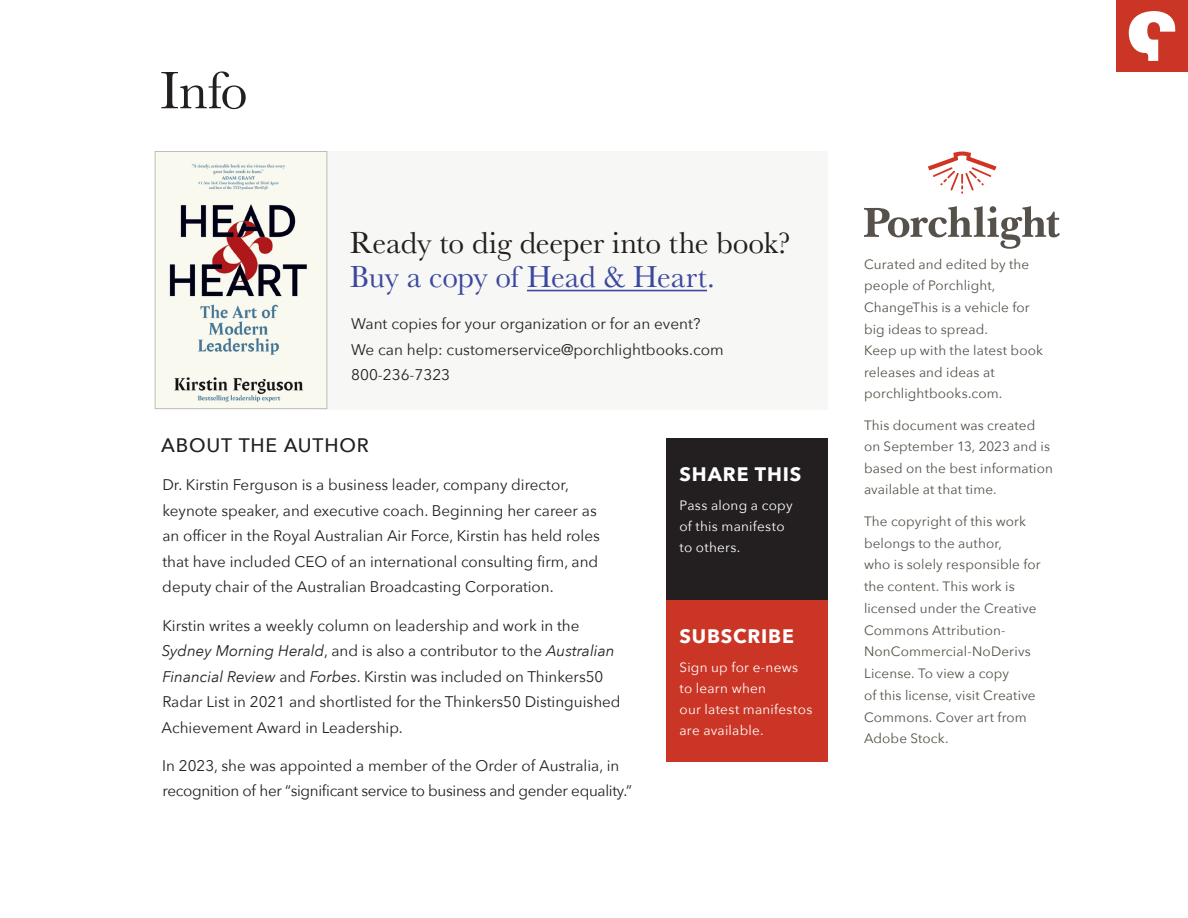
<style>
.page{position:relative;width:1188px;height:918px;background:#fff}
.page>*{position:absolute;margin:0;border:0;box-sizing:border-box;transform-origin:0 0}
.CTP_L1_head_-_bold_intro{font:54.75px "Baskerville";color:#231f20}
.CTP_Info_-_ready_to_dig_deeper{font:31.5px/34.5px "Baskerville";letter-spacing:-.005em;color:#231f20}
.CTP_L3_head{font:700 19.5px "Avenir Next";letter-spacing:.045em;color:#fff}
.CTP_Info_-_author_bio_title{font:500 19.5px "Avenir Next";letter-spacing:.045em;color:#231f20}
.CTP_Info_-_author_bio_title-2{font:15.3px/25.5px "Avenir Next";color:#231f20}
.CTP_Info_-_author_bio_title-3{font:15.3px/25.5px "Avenir Next";letter-spacing:-.02em;color:#231f20}
.CTP_Info_-_author_bio_text{font:15.3px/25.5px "Avenir Next";color:#231f20}
.CTP_share_this_-_subscribe{font:13.5px/21.8px "Avenir Next";letter-spacing:.01em;color:#555149}
.CTP_share_this_-_subscribe-2{font:13.5px/21px "Avenir Next";letter-spacing:.02em;color:#fff}
.s1{color:#3b479d}
.s2{font-style:italic}
</style>
<div class="page">
<div style="left:1116px;top:0;width:72px;height:72px;background:#cb3525"></div>
<svg style="left:1129px;top:11px;width:46px;height:50px"></svg>
<div style="left:318px;top:152px;width:510px;height:258px;background:#f7f7f6"></div>
<hr style="left:527px;top:290px;width:180px;height:1px;background:#3b479d">
<img style="left:157px;top:153px;width:161px;height:254px">
<div style="left:155px;top:151px;width:172px;height:258px;border:1px solid #bdbcb7"></div>
<div style="left:666px;top:600px;width:162px;height:162px;background:#cb3525"></div>
<div style="left:666px;top:438px;width:162px;height:162px;background:#231f20"></div>
<svg style="left:864px;top:206px;width:196px;height:43px"></svg>
<svg style="left:928px;top:152px;width:68px;height:42px"></svg>
<p class="CTP_L1_head_-_bold_intro" style="left:160px;top:56px;width:89px">Info</p>
<p class="CTP_Info_-_ready_to_dig_deeper" style="left:350px;top:226px;width:442px">Ready to dig deeper into the book?<br><span class="s1">Buy a copy of Head &amp; Heart.</span></p>
<p class="CTP_Info_-_author_bio_text" style="left:351px;top:310px;width:374px">Want copies for your organization or for an event?<br>We can help: customerservice@porchlightbooks.com<br>800-236-7323</p>
<p class="CTP_Info_-_author_bio_title" style="left:161px;top:429px;width:209px">ABOUT THE AUTHOR</p>
<p class="CTP_Info_-_author_bio_title-2" style="left:162px;top:472px;width:439px">Dr. Kirstin Ferguson is a business leader, company director, keynote speaker, and executive coach. Beginning her career as an officer in the Royal Australian Air Force, Kirstin has held roles that have included CEO of an international consulting firm, and deputy chair of the Australian Broadcasting Corporation.</p>
<p class="CTP_Info_-_author_bio_title-2" style="left:161px;top:612px;width:461px">Kirstin writes a weekly column on leadership and work in the <span class="s2">Sydney Morning Herald</span>, and is also a contributor to the <span class="s2">Australian Financial Review</span> and <span class="s2">Forbes</span>. Kirstin was included on Thinkers50<br>Radar List in 2021 and shortlisted for the Thinkers50 Distinguished Achievement Award in Leadership.</p>
<p class="CTP_Info_-_author_bio_title-3" style="left:162px;top:752px;width:471px">In 2023, she was appointed a member of the Order of Australia, in recognition of her “significant service to business and gender equality.”</p>
<p class="CTP_L3_head" style="left:680px;top:457px;width:123px">SHARE THIS</p>
<p class="CTP_share_this_-_subscribe-2" style="left:680px;top:494px;width:115px">Pass along a copy of this manifesto to others.</p>
<p class="CTP_L3_head" style="left:680px;top:619px;width:116px">SUBSCRIBE</p>
<p class="CTP_share_this_-_subscribe-2" style="left:680px;top:656px;width:134px">Sign up for e-news to learn when<br>our latest manifestos are available.</p>
<p class="CTP_share_this_-_subscribe" style="left:864px;top:253px;width:181px">Curated and edited by the people of Porchlight,<br>ChangeThis is a vehicle for big ideas to spread.<br>Keep up with the latest book releases and ideas at porchlightbooks.com.</p>
<p class="CTP_share_this_-_subscribe" style="left:864px;top:414px;width:190px">This document was created on September 13, 2023 and is based on the best information available at that time.</p>
<p class="CTP_share_this_-_subscribe" style="left:864px;top:510px;width:178px">The copyright of this work belongs to the author,<br>who is solely responsible for the content. This work is licensed under the Creative<br>Commons Attribution-<br>NonCommercial-NoDerivs<br>License. To view a copy<br>of this license, visit Creative<br>Commons. Cover art from<br>Adobe Stock.</p>
</div>
